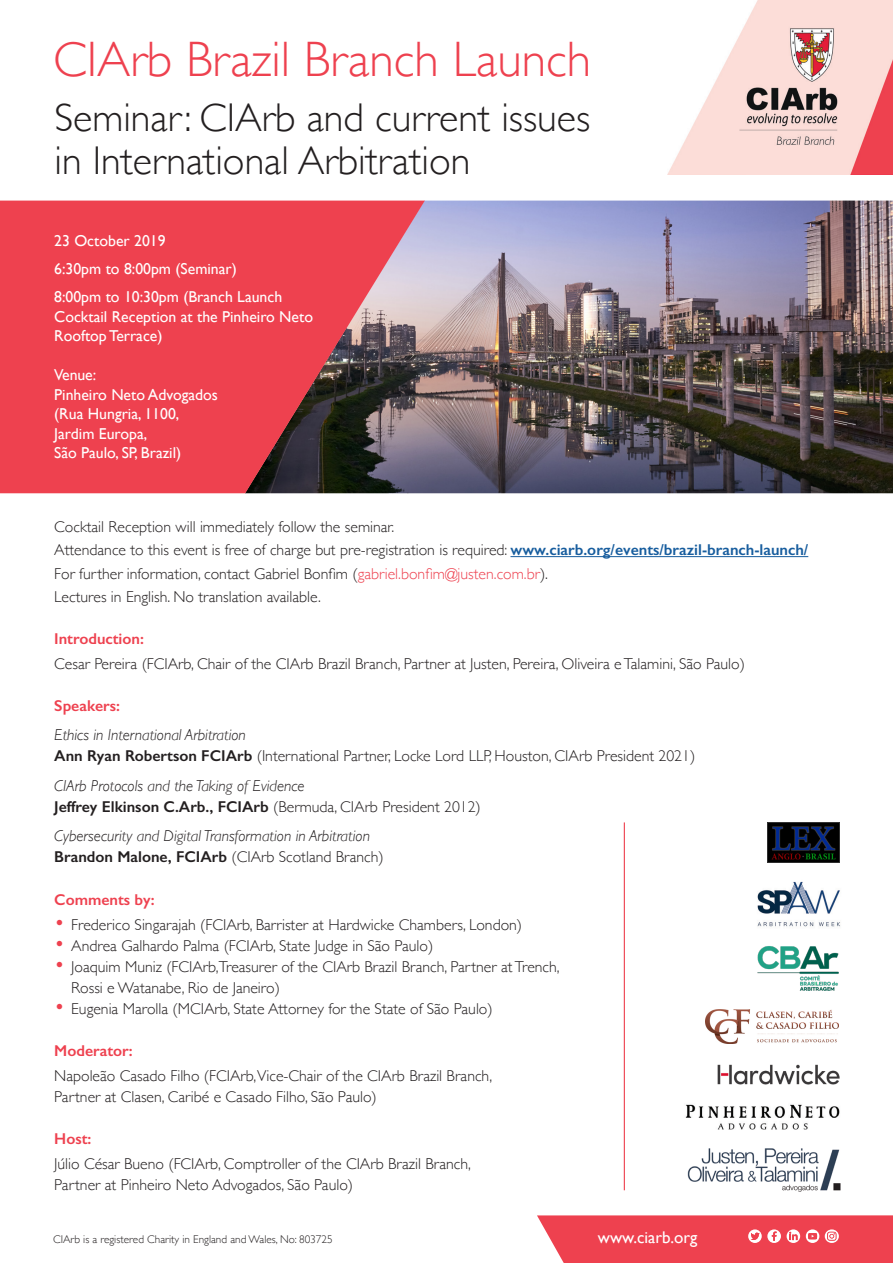
<style>
.page{position:relative;width:893px;height:1263px;background:#fff}
.page>*{position:absolute;margin:0;border:0;box-sizing:border-box;transform-origin:0 0}
.t1{font:300 49.8px "Gill Sans";color:#ee414f}
.t2{font:300 40.05px/42.8px "Gill Sans";color:#231f20}
.t3{font:16.95px "Gill Sans";color:#fff}
.t4{font:italic 300 15.9px "Gill Sans";color:#231f20}
.t5{font:300 15.75px/21px "Gill Sans";color:#231f20}
.t6{font:15.75px/19.5px "Gill Sans";color:#fff}
.t7{font:600 15.75px "Gill Sans";color:#231f20}
.t8{font:600 15.75px "Gill Sans";color:#ee414f}
.t9{font:300 11.25px "Gill Sans";color:#231f20}
.s1{font-weight:600;color:#175d9e}
.s2{color:#ee414f}
.s3{font-weight:600}
.s4{font-weight:300}
.s5{font-size:21.75px;color:#ee414f}
</style>
<div class="page">
<hr style="left:510px;top:556px;width:298px;height:1px;background:#175d9e">
<img style="left:668px;top:0;width:225px;height:174px">
<img style="left:425px;top:201px;width:468px;height:292px">
<svg style="left:0;top:201px;width:425px;height:292px;background:#cf4652"></svg>
<svg style="left:537px;top:1215px;width:356px;height:48px;background:#ef4f5c"></svg>
<img style="left:687px;top:1148px;width:154px;height:44px">
<img style="left:717px;top:1064px;width:123px;height:20px">
<img style="left:767px;top:822px;width:72px;height:40px">
<img style="left:706px;top:1009px;width:132px;height:34px">
<img style="left:757px;top:946px;width:82px;height:45px">
<img style="left:685px;top:1104px;width:155px;height:26px">
<hr style="left:624px;top:822px;width:1px;height:368px;background:#ee414f">
<img style="left:757px;top:881px;width:83px;height:46px">
<p class="t1" style="left:53px;top:20px;width:540px">CIArb Brazil Branch Launch</p>
<p class="t2" style="left:54px;top:95px;width:537px">Seminar: CIArb and current issues in International Arbitration</p>
<p class="t6" style="left:54px;top:231px;width:113px">23 October 2019</p>
<p class="t6" style="left:54px;top:259px;width:184px">6:30pm to 8:00pm (Seminar)</p>
<p class="t6" style="left:54px;top:287px;width:260px">8:00pm to 10:30pm (Branch Launch<br>Cocktail Reception at the Pinheiro Neto<br>Rooftop Terrace)</p>
<p class="t6" style="left:54px;top:365px;width:44px">Venue:</p>
<p class="t6" style="left:54px;top:385px;width:165px">Pinheiro Neto Advogados</p>
<p class="t6" style="left:54px;top:404px;width:127px">(Rua Hungria, 1100,</p>
<p class="t6" style="left:54px;top:424px;width:94px">Jardim Europa,</p>
<p class="t6" style="left:54px;top:443px;width:129px">São Paulo, SP, Brazil)</p>
<p class="t5" style="left:54px;top:516px;width:341px">Cocktail Reception will immediately follow the seminar.</p>
<p class="t5" style="left:54px;top:539px;width:755px">Attendance to this event is free of charge but pre-registration is required: <span class="s1">www.ciarb.org/events/brazil-branch-launch/</span></p>
<p class="t5" style="left:54px;top:562px;width:495px">For further information, contact Gabriel Bonfim (<span class="s2">gabriel.bonfim@justen.com.br</span>).</p>
<p class="t5" style="left:54px;top:585px;width:268px">Lectures in English. No translation available.</p>
<p class="t8" style="left:54px;top:629px;width:91px">Introduction:</p>
<p class="t5" style="left:54px;top:652px;width:692px">Cesar Pereira (FCIArb, Chair of the CIArb Brazil Branch, Partner at Justen, Pereira, Oliveira e Talamini, São Paulo)</p>
<p class="t8" style="left:54px;top:696px;width:67px">Speakers:</p>
<p class="t4" style="left:54px;top:726px;width:193px">Ethics in International Arbitration</p>
<p class="t5" style="left:54px;top:745px;width:642px"><span class="s3">Ann Ryan Robertson FCIArb</span> (International Partner, Locke Lord LLP, Houston, CIArb President 2021)</p>
<p class="t4" style="left:54px;top:777px;width:252px">CIArb Protocols and the Taking of Evidence</p>
<p class="t7" style="left:54px;top:797px;width:428px">Jeffrey Elkinson C.Arb., FCIArb <span class="s4">(Bermuda, CIArb President 2012)</span></p>
<p class="t4" style="left:54px;top:827px;width:317px">Cybersecurity and Digital Transformation in Arbitration</p>
<p class="t5" style="left:54px;top:846px;width:331px"><span class="s3">Brandon Malone, FCIArb</span> (CIArb Scotland Branch)</p>
<p class="t8" style="left:54px;top:890px;width:102px">Comments by:</p>
<p class="t5" style="left:54px;top:913px;width:469px"><span class="s5">•</span> Frederico Singarajah (FCIArb, Barrister at Hardwicke Chambers, London)</p>
<p class="t5" style="left:54px;top:934px;width:381px"><span class="s5">•</span> Andrea Galhardo Palma (FCIArb, State Judge in São Paulo)</p>
<p class="t5" style="left:71px;top:955px;width:490px;text-indent:-17px"><span class="s5">•</span> Joaquim Muniz (FCIArb,Treasurer of the CIArb Brazil Branch, Partner at Trench,<br>Rossi e Watanabe, Rio de Janeiro)</p>
<p class="t5" style="left:54px;top:997px;width:440px"><span class="s5">•</span> Eugenia Marolla (MCIArb, State Attorney for the State of São Paulo)</p>
<p class="t8" style="left:54px;top:1041px;width:80px">Moderator:</p>
<p class="t5" style="left:54px;top:1064px;width:439px">Napoleão Casado Filho (FCIArb,Vice-Chair of the CIArb Brazil Branch,<br>Partner at Clasen, Caribé e Casado Filho, São Paulo)</p>
<p class="t8" style="left:54px;top:1129px;width:39px">Host:</p>
<p class="t5" style="left:54px;top:1153px;width:418px">Júlio César Bueno (FCIArb, Comptroller of the CIArb Brazil Branch,<br>Partner at Pinheiro Neto Advogados, São Paulo)</p>
<p class="t9" style="left:53px;top:1230px;width:281px">CIArb is a registered Charity in England and Wales, No: 803725</p>
<p class="t3" style="left:598px;top:1227px;width:101px">www.ciarb.org</p>
</div>
